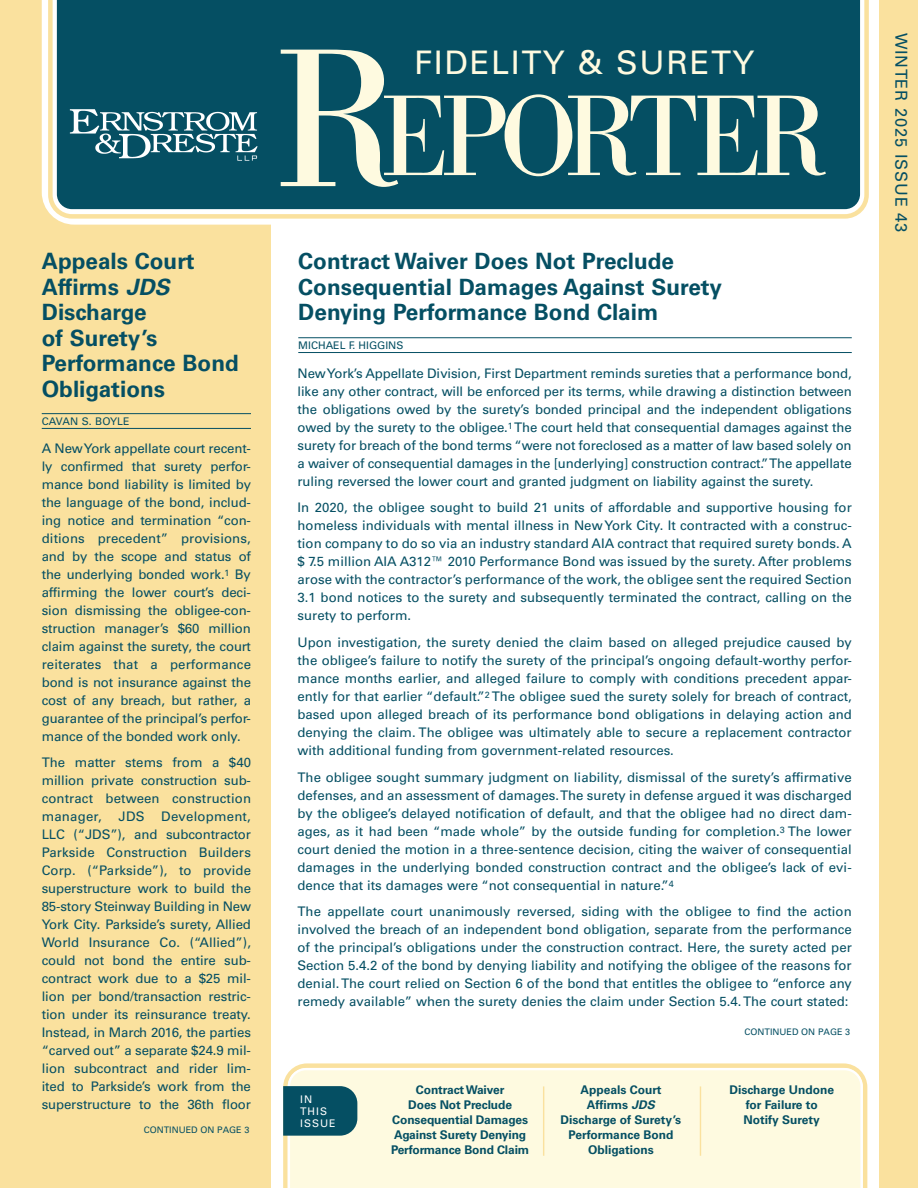
<style>
.page{position:relative;width:918px;height:1188px;background:#fae19e}
.page>*{position:absolute;margin:0;border:0;box-sizing:border-box;transform-origin:0 0}
.t1{font:204.6px "Bodoni URW";color:#fefae0}
.t2{font:119.1px "Bodoni URW";letter-spacing:-.07em;color:#fefae0}
.t3{font:32.4px "Univers LT Std";letter-spacing:.05em;color:#fefae0}
.Headline{font:700 22.5px/25.5px "Univers LT Std";color:#054f63}
.t4{font:16.5px "Univers LT Std";letter-spacing:.05em;color:#054f63}
.body_copy{font:13.2px/18px "Univers LT Std";color:#054f63;text-align:justify}
.t5{font:700 12px/15px "Univers LT Std";letter-spacing:-.01em;color:#054f63;text-align:center}
.author{font:10.5px "Univers LT Std";color:#054f63}
.t6{font:10.5px/12px "Univers LT Std";letter-spacing:.1em;color:#fff}
.t7{font:9px "Univers LT Std";color:#054f63}
.s1{font-style:italic}
</style>
<div class="page">
<div style="left:271px;top:0;width:608px;height:1188px;background:#fff"></div>
<svg style="left:42px;top:0;width:229px;height:225px;fill:#fff"></svg>
<svg style="left:48px;top:0;width:821px;height:219px"></svg>
<div style="left:55px;top:0;width:807px;height:211px;background:#054f63"></div>
<img style="left:64px;top:102px;width:203px;height:62px">
<hr style="left:42px;top:413px;width:209px;height:1px;background:#054f63">
<hr style="left:42px;top:428px;width:209px;height:1px;background:#054f63">
<hr style="left:298px;top:337px;width:554px;height:1px;background:#054f63">
<hr style="left:298px;top:352px;width:554px;height:1px;background:#054f63">
<svg style="left:283px;top:1063px;width:584px;height:125px"></svg>
<div style="left:288px;top:1068px;width:575px;height:120px;background:#fefae0"></div>
<hr style="left:543px;top:1086px;width:1px;height:70px;background:#fae19e">
<hr style="left:700px;top:1086px;width:1px;height:70px;background:#fae19e">
<svg style="left:283px;top:1086px;width:74px;height:50px"></svg>
<p class="Headline" style="left:42px;top:249px;width:199px">Appeals Court<br>Affirms <span class="s1">JDS<br></span>Discharge<br>of Surety’s<br>Performance Bond<br>Obligations</p>
<p class="author" style="left:42px;top:415px;width:89px">CAVAN S. BOYLE</p>
<p class="body_copy" style="left:42px;top:439px;width:211px">A New York appellate court recent&shy;ly confirmed that surety perfor&shy;mance bond liability is limited by the language of the bond, includ&shy;ing notice and termination “con&shy;ditions precedent” provisions, and by the scope and status of the underlying bonded work.<sup>1</sup> By affirming the lower court’s deci&shy;sion dismissing the obligee-con&shy;struction manager’s $60 million claim against the surety, the court reiterates that a performance bond is not insurance against the cost of any breach, but rather, a guarantee of the principal’s perfor&shy;mance of the bonded work only.</p>
<p class="body_copy" style="left:42px;top:754px;width:211px">The matter stems from a $40 million private construction sub&shy;contract between construction manager,</p>
<p class="body_copy" style="left:119px;top:808px;width:28px">JDS</p>
<p class="body_copy" style="left:42px;top:808px;width:211px;text-indent:120px">Development, LLC (“JDS”), and subcontractor Parkside Construction Builders Corp. (“Parkside”), to provide superstructure work to build the 85-story Steinway Building in New York City. Parkside’s surety, Allied World Insurance Co. (“Allied”), could not bond the entire sub&shy;contract work due to a $25 mil&shy;lion per bond/transaction restric&shy;tion under its reinsurance treaty.<br>Instead, in March 2016, the parties “carved out” a separate $24.9 mil&shy;lion subcontract and rider lim&shy;ited to Parkside’s work from the superstructure to the 36th floor</p>
<p class="t7" style="left:144px;top:1125px;width:107px">CONTINUED ON PAGE 3</p>
<p class="t3" style="left:414px;top:43px;width:341px">FIDELITY &amp; SURETY</p>
<p class="t1" style="left:274px;top:-1px;width:129px">R</p>
<p class="t2" style="left:380px;top:66px;width:449px">EPORTER</p>
<p class="Headline" style="left:298px;top:249px;width:425px">Contract Waiver Does Not Preclude<br>Consequential Damages Against Surety<br>Denying Performance Bond Claim</p>
<p class="author" style="left:298px;top:339px;width:107px">MICHAEL F. HIGGINS</p>
<p class="body_copy" style="left:298px;top:364px;width:556px">New York’s Appellate Division, First Department reminds sureties that a performance bond, like any other contract, will be enforced per its terms, while drawing a distinction between the obligations owed by the surety’s bonded principal and the independent obligations owed by the surety to the obligee.<sup>1</sup> The court held that consequential damages against the surety for breach of the bond terms “were not foreclosed as a matter of law based solely on a waiver of consequential damages in the [underlying] construction contract.” The appellate ruling reversed the lower court and granted judgment on liability against the surety.</p>
<p class="body_copy" style="left:298px;top:499px;width:556px">In 2020, the obligee sought to build 21 units of affordable and supportive housing for homeless individuals with mental illness in New York City. It contracted with a construc&shy;tion company to do so via an industry standard AIA contract that required surety bonds. A $ 7.5 million AIA A312™ 2010 Performance Bond was issued by the surety. After problems arose with the contractor’s performance of the work, the obligee sent the required Section 3.1 bond notices to the surety and subsequently terminated the contract, calling on the surety to perform.</p>
<p class="body_copy" style="left:298px;top:633px;width:556px">Upon investigation, the surety denied the claim based on alleged prejudice caused by the obligee’s failure to notify the surety of the principal’s ongoing default-worthy perfor&shy;mance months earlier, and alleged failure to comply with conditions precedent appar&shy;ently for that earlier “default.”<sup>2</sup> The obligee sued the surety solely for breach of contract, based upon alleged breach of its performance bond obligations in delaying action and denying the claim. The obligee was ultimately able to secure a replacement contractor with additional funding from government-related resources.</p>
<p class="body_copy" style="left:298px;top:768px;width:556px">The obligee sought summary judgment on liability, dismissal of the surety’s affirmative defenses, and an assessment of damages. The surety in defense argued it was discharged by the obligee’s delayed notification of default, and that the obligee had no direct dam&shy;ages, as it had been “made whole” by the outside funding for completion.<sup>3</sup> The lower court denied the motion in a three-sentence decision, citing the waiver of consequential damages in the underlying bonded construction contract and the obligee’s lack of evi&shy;dence that its damages were “not consequential in nature.”<sup>4</sup></p>
<p class="body_copy" style="left:298px;top:903px;width:556px">The appellate court unanimously reversed, siding with the obligee to find the action involved the breach of an independent bond obligation, separate from the performance of the principal’s obligations under the construction contract. Here, the surety acted per Section 5.4.2 of the bond by denying liability and notifying the obligee of the reasons for denial. The court relied on Section 6 of the bond that entitles the obligee to “enforce any remedy available” when the surety denies the claim under Section 5.4. The court stated:</p>
<p class="t6" style="left:300px;top:1093px;width:37px">IN<br>THIS<br>ISSUE</p>
<p class="t7" style="left:745px;top:1027px;width:107px">CONTINUED ON PAGE 3</p>
<p class="t5" style="left:391px;top:1083px;width:140px">Contract Waiver<br>Does Not Preclude<br>Consequential Damages<br>Against Surety Denying<br>Performance Bond Claim</p>
<p class="t5" style="left:561px;top:1083px;width:122px">Appeals Court<br>Affirms <span class="s1">JDS<br></span>Discharge of Surety’s<br>Performance Bond<br>Obligations</p>
<p class="t5" style="left:729px;top:1083px;width:106px">Discharge Undone for Failure to<br>Notify Surety</p>
<p class="t4" style="left:911px;top:33px;width:202px;rotate:90deg">WINTER 2025 ISSUE 43</p>
</div>
